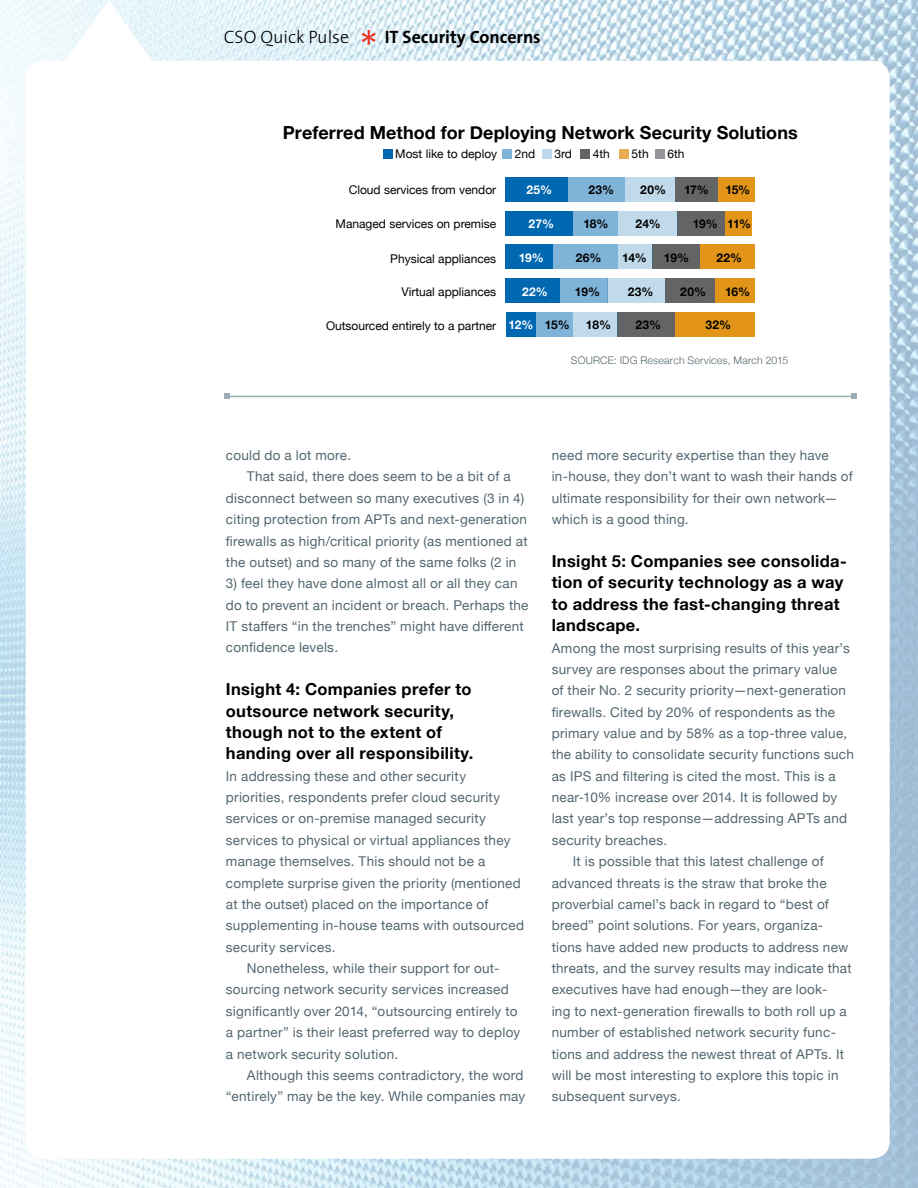
<style>
.page{position:relative;width:918px;height:1188px;background:#fff}
.page>*{position:absolute;margin:0;border:0;box-sizing:border-box;transform-origin:0 0}
.t1{font:300 51px "The Sans";color:#ee3126}
.t2{font:700 18px "Helvetica Neue";letter-spacing:.005em;color:#000}
.t3{font:700 18px "The Sans";color:#000}
.t4{font:300 18px "The Sans";color:#000}
.t5{font:700 16.5px/21.3px "Helvetica Neue";letter-spacing:.02em;color:#000}
.t6{font:13.5px/21.3px "Helvetica Neue";letter-spacing:.02em;color:#546670}
.t7{font:12px "Helvetica Neue";color:#000}
.t8{font:700 12px "Helvetica Neue";letter-spacing:-.015em;color:#000}
.t9{font:700 12px "Helvetica Neue";letter-spacing:.02em;color:#fff}
.t10{font:300 10.5px "Helvetica Neue";letter-spacing:.02em;color:#546670}
</style>
<div class="page">
<img style="left:0;top:0;width:918px;height:1188px">
<div style="left:26px;top:61px;width:864px;height:1098px;background:#fff;border-radius:18px"></div>
<svg style="left:60px;top:0;width:97px;height:61px"></svg>
<hr style="left:227px;top:396px;width:627px;height:1px;background:#9eacb5">
<svg style="left:224px;top:393px;width:6px;height:6px"></svg>
<svg style="left:851px;top:393px;width:6px;height:6px"></svg>
<div style="left:717px;top:177px;width:38px;height:24px;background:#e29518"></div>
<div style="left:725px;top:211px;width:27px;height:24px;background:#e29518"></div>
<div style="left:700px;top:245px;width:55px;height:24px;background:#e29518"></div>
<div style="left:715px;top:279px;width:40px;height:24px;background:#e29518"></div>
<div style="left:675px;top:313px;width:80px;height:24px;background:#e29518"></div>
<div style="left:675px;top:177px;width:42px;height:24px;background:#636466"></div>
<div style="left:677px;top:211px;width:48px;height:24px;background:#636466"></div>
<div style="left:653px;top:245px;width:47px;height:24px;background:#636466"></div>
<div style="left:665px;top:279px;width:50px;height:24px;background:#636466"></div>
<div style="left:618px;top:313px;width:57px;height:24px;background:#636466"></div>
<div style="left:625px;top:177px;width:50px;height:24px;background:#c0d9eb"></div>
<div style="left:618px;top:211px;width:59px;height:24px;background:#c0d9eb"></div>
<div style="left:618px;top:245px;width:35px;height:24px;background:#c0d9eb"></div>
<div style="left:608px;top:279px;width:57px;height:24px;background:#c0d9eb"></div>
<div style="left:573px;top:313px;width:45px;height:24px;background:#c0d9eb"></div>
<div style="left:568px;top:177px;width:57px;height:24px;background:#80b3d8"></div>
<div style="left:573px;top:211px;width:45px;height:24px;background:#80b3d8"></div>
<div style="left:553px;top:245px;width:65px;height:24px;background:#80b3d8"></div>
<div style="left:560px;top:279px;width:48px;height:24px;background:#80b3d8"></div>
<div style="left:535px;top:313px;width:38px;height:24px;background:#80b3d8"></div>
<div style="left:506px;top:177px;width:62px;height:24px;background:#0067b1"></div>
<div style="left:506px;top:211px;width:67px;height:24px;background:#0067b1"></div>
<div style="left:506px;top:245px;width:47px;height:24px;background:#0067b1"></div>
<div style="left:506px;top:279px;width:54px;height:24px;background:#0067b1"></div>
<div style="left:506px;top:313px;width:29px;height:24px;background:#0067b1"></div>
<div style="left:383px;top:149px;width:10px;height:10px;background:#0067b1"></div>
<div style="left:542px;top:149px;width:10px;height:10px;background:#bfd9ec"></div>
<div style="left:502px;top:149px;width:10px;height:10px;background:#80b3d8"></div>
<div style="left:580px;top:149px;width:10px;height:10px;background:#636466"></div>
<div style="left:619px;top:149px;width:10px;height:10px;background:#eaac52"></div>
<div style="left:655px;top:150px;width:10px;height:9px;background:#939598"></div>
<h2 class="t4" style="left:224px;top:26px;width:127px">CSO Quick Pulse</h2>
<h1 class="t1" style="left:360px;top:17px;width:20px">*</h1>
<h2 class="t3" style="left:385px;top:26px;width:158px">IT Security Concerns</h2>
<h2 class="t2" style="left:283px;top:119px;width:516px">Preferred Method for Deploying Network Security Solutions</h2>
<p class="t7" style="left:395px;top:145px;width:104px">Most like to deploy</p>
<p class="t7" style="left:515px;top:145px;width:22px">2nd</p>
<p class="t7" style="left:554px;top:145px;width:19px">3rd</p>
<p class="t7" style="left:593px;top:146px;width:19px">4th</p>
<p class="t7" style="left:632px;top:145px;width:19px">5th</p>
<p class="t7" style="left:667px;top:145px;width:19px">6th</p>
<p class="t7" style="left:349px;top:181px;width:149px">Cloud services from vendor</p>
<p class="t7" style="left:336px;top:215px;width:162px">Managed services on premise</p>
<p class="t7" style="left:390px;top:250px;width:108px">Physical appliances</p>
<p class="t7" style="left:402px;top:283px;width:96px">Virtual appliances</p>
<p class="t7" style="left:326px;top:317px;width:172px">Outsourced entirely to a partner</p>
<p class="t9" style="left:527px;top:181px;width:27px">25%</p>
<p class="t8" style="left:588px;top:181px;width:27px">23%</p>
<p class="t8" style="left:583px;top:214px;width:27px">18%</p>
<p class="t9" style="left:529px;top:214px;width:27px">27%</p>
<p class="t9" style="left:519px;top:248px;width:27px">19%</p>
<p class="t8" style="left:576px;top:248px;width:27px">26%</p>
<p class="t9" style="left:522px;top:282px;width:27px">22%</p>
<p class="t8" style="left:545px;top:316px;width:26px">15%</p>
<p class="t8" style="left:575px;top:282px;width:27px">19%</p>
<p class="t9" style="left:508px;top:316px;width:27px">12%</p>
<p class="t8" style="left:586px;top:316px;width:27px">18%</p>
<p class="t8" style="left:640px;top:181px;width:27px">20%</p>
<p class="t8" style="left:684px;top:181px;width:26px">17%</p>
<p class="t8" style="left:725px;top:181px;width:26px">15%</p>
<p class="t8" style="left:636px;top:214px;width:27px">24%</p>
<p class="t8" style="left:693px;top:214px;width:27px">19%</p>
<p class="t8" style="left:727px;top:214px;width:25px">11%</p>
<p class="t8" style="left:716px;top:249px;width:27px">22%</p>
<p class="t8" style="left:725px;top:282px;width:27px">16%</p>
<p class="t8" style="left:705px;top:316px;width:27px">32%</p>
<p class="t8" style="left:622px;top:249px;width:26px">14%</p>
<p class="t8" style="left:664px;top:249px;width:27px">19%</p>
<p class="t8" style="left:680px;top:282px;width:27px">20%</p>
<p class="t8" style="left:628px;top:282px;width:27px">23%</p>
<p class="t8" style="left:636px;top:316px;width:27px">23%</p>
<p class="t10" style="left:571px;top:352px;width:219px">Source: IDG Research Services, March 2015</p>
<p class="t6" style="left:226px;top:445px;width:127px">could do a lot more.</p>
<p class="t6" style="left:247px;top:467px;width:265px">That said, there does seem to be a bit of a</p>
<p class="t6" style="left:226px;top:488px;width:300px">disconnect between so many executives (3 in 4)</p>
<p class="t6" style="left:226px;top:510px;width:302px">citing protection from APTs and next-generation</p>
<p class="t6" style="left:226px;top:531px;width:303px">firewalls as high/critical priority (as mentioned at</p>
<p class="t6" style="left:226px;top:552px;width:292px">the outset) and so many of the same folks (2 in</p>
<p class="t6" style="left:226px;top:574px;width:304px">3) feel they have done almost all or all they can do to prevent an incident or breach. Perhaps the IT staffers “in the trenches” might have different confidence levels.</p>
<p class="t5" style="left:226px;top:679px;width:249px">Insight 4: Companies prefer to outsource network security, though not to the extent of handing over all responsibility.</p>
<p class="t6" style="left:226px;top:766px;width:242px">In addressing these and other security</p>
<p class="t6" style="left:226px;top:787px;width:276px">priorities, respondents prefer cloud security</p>
<p class="t6" style="left:226px;top:809px;width:262px">services or on-premise managed security</p>
<p class="t6" style="left:226px;top:830px;width:286px">services to physical or virtual appliances they</p>
<p class="t6" style="left:226px;top:852px;width:261px">manage themselves. This should not be a</p>
<p class="t6" style="left:226px;top:873px;width:296px">complete surprise given the priority (mentioned</p>
<p class="t6" style="left:226px;top:894px;width:264px">at the outset) placed on the importance of</p>
<p class="t6" style="left:226px;top:916px;width:300px">supplementing in-house teams with outsourced</p>
<p class="t6" style="left:226px;top:937px;width:111px">security services.</p>
<p class="t6" style="left:247px;top:958px;width:254px">Nonetheless, while their support for out-</p>
<p class="t6" style="left:226px;top:980px;width:285px">sourcing network security services increased</p>
<p class="t6" style="left:226px;top:1001px;width:293px">significantly over 2014, “outsourcing entirely to</p>
<p class="t6" style="left:226px;top:1023px;width:296px">a partner” is their least preferred way to deploy</p>
<p class="t6" style="left:226px;top:1044px;width:174px">a network security solution.</p>
<p class="t6" style="left:247px;top:1065px;width:278px">Although this seems contradictory, the word</p>
<p class="t6" style="left:226px;top:1087px;width:301px">“entirely” may be the key. While companies may</p>
<p class="t6" style="left:552px;top:445px;width:303px">need more security expertise than they have in-house, they don’t want to wash their hands of ultimate responsibility for their own network— which is a good thing.</p>
<p class="t5" style="left:552px;top:551px;width:297px">Insight 5: Companies see consolida&shy;tion of security technology as a way to address the fast-changing threat landscape.</p>
<p class="t6" style="left:552px;top:638px;width:300px">Among the most surprising results of this year’s</p>
<p class="t6" style="left:552px;top:659px;width:287px">survey are responses about the primary value</p>
<p class="t6" style="left:552px;top:681px;width:296px">of their No. 2 security priority—next-generation</p>
<p class="t6" style="left:552px;top:702px;width:285px">firewalls. Cited by 20% of respondents as the</p>
<p class="t6" style="left:552px;top:723px;width:297px">primary value and by 58% as a top-three value,</p>
<p class="t6" style="left:552px;top:745px;width:304px">the ability to consolidate security functions such</p>
<p class="t6" style="left:552px;top:766px;width:285px">as IPS and filtering is cited the most. This is a</p>
<p class="t6" style="left:552px;top:787px;width:287px">near-10% increase over 2014. It is followed by</p>
<p class="t6" style="left:552px;top:809px;width:297px">last year’s top response—addressing APTs and</p>
<p class="t6" style="left:552px;top:830px;width:117px">security breaches.</p>
<p class="t6" style="left:573px;top:852px;width:253px">It is possible that this latest challenge of</p>
<p class="t6" style="left:552px;top:873px;width:276px">advanced threats is the straw that broke the</p>
<p class="t6" style="left:552px;top:894px;width:279px">proverbial camel’s back in regard to “best of</p>
<p class="t6" style="left:552px;top:916px;width:273px">breed” point solutions. For years, organiza-</p>
<p class="t6" style="left:552px;top:937px;width:298px">tions have added new products to address new</p>
<p class="t6" style="left:552px;top:958px;width:301px">threats, and the survey results may indicate that</p>
<p class="t6" style="left:552px;top:980px;width:277px">executives have had enough—they are look-</p>
<p class="t6" style="left:552px;top:1001px;width:296px">ing to next-generation firewalls to both roll up a</p>
<p class="t6" style="left:552px;top:1022px;width:286px">number of established network security func-</p>
<p class="t6" style="left:552px;top:1044px;width:294px">tions and address the newest threat of APTs. It</p>
<p class="t6" style="left:552px;top:1065px;width:288px">will be most interesting to explore this topic in</p>
<p class="t6" style="left:552px;top:1087px;width:131px">subsequent surveys.</p>
</div>
